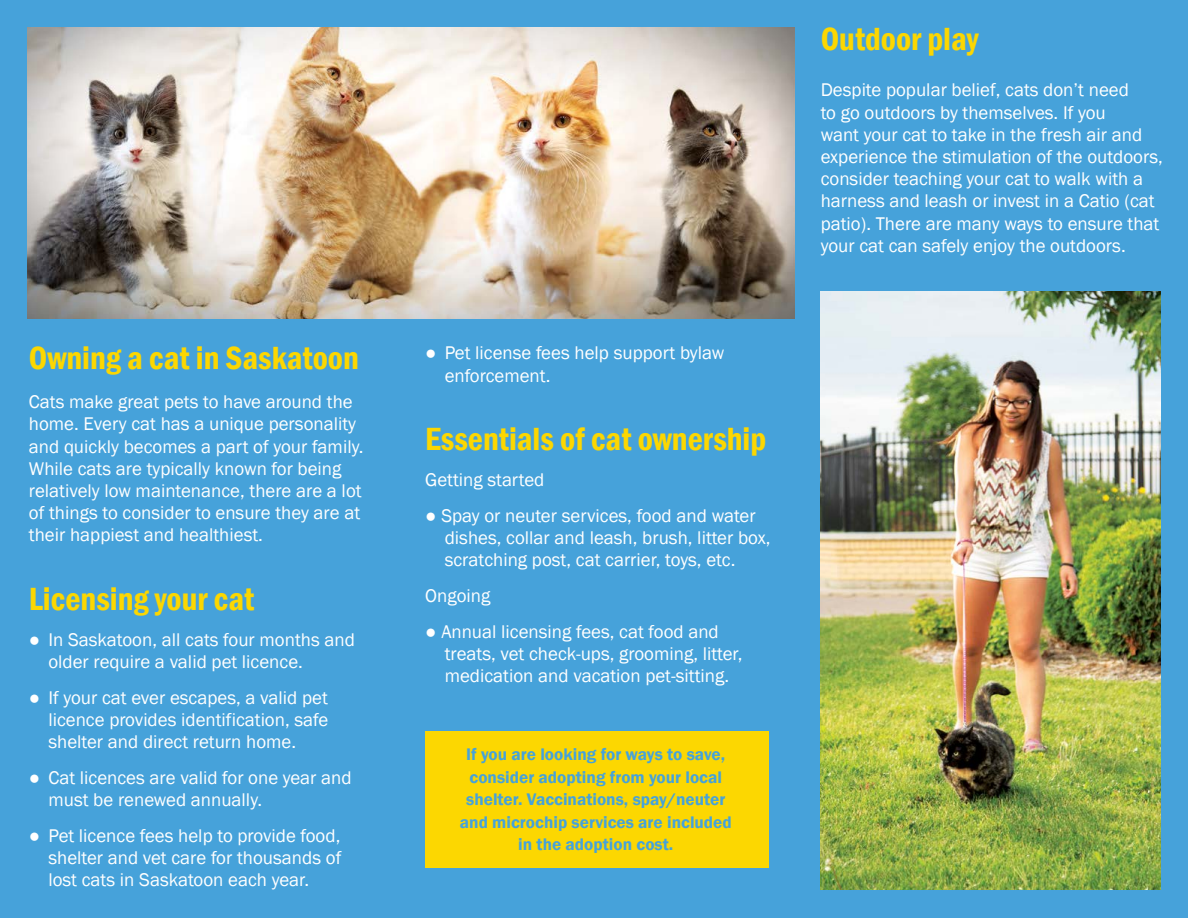
<style>
.page{position:relative;width:1188px;height:918px;background:#46a2da}
.page>*{position:absolute;margin:0;border:0;box-sizing:border-box;transform-origin:0 0}
.t1{font:600 condensed 33px "Franklin Gothic";color:#fcd701}
.t2{font:18.9px/22.2px "Franklin Gothic";color:#fff}
.t3{font:600 17.25px/22.5px "Franklin Gothic";color:#46a2da;text-align:center}
</style>
<div class="page">
<div style="left:426px;top:731px;width:343px;height:136px;background:#fcd701"></div>
<img style="left:821px;top:292px;width:340px;height:598px">
<img style="left:27px;top:27px;width:768px;height:292px">
<h1 class="t1" style="left:29px;top:336px;width:331px">Owning a cat in Saskatoon</h1>
<p class="t2" style="left:29px;top:391px;width:336px">Cats make great pets to have around the home. Every cat has a unique personality and quickly becomes a part of your family.<br>While cats are typically known for being relatively low maintenance, there are a lot of things to consider to ensure they are at their happiest and healthiest.</p>
<h1 class="t1" style="left:29px;top:577px;width:227px">Licensing your cat</h1>
<p class="t2" style="left:48px;top:629px;width:308px;text-indent:-20px">● In Saskatoon, all cats four months and older require a valid pet licence.</p>
<p class="t2" style="left:48px;top:687px;width:281px;text-align:justify;text-indent:-20px">● If your cat ever escapes, a valid pet licence provides identification, safe shelter and direct return home.</p>
<p class="t2" style="left:48px;top:767px;width:305px;text-indent:-19px">● Cat licences are valid for one year and must be renewed annually.</p>
<p class="t2" style="left:48px;top:825px;width:294px;text-align:justify;text-indent:-19px">● Pet licence fees help to provide food, shelter and vet care for thousands of lost cats in Saskatoon each year.</p>
<p class="t2" style="left:445px;top:342px;width:281px;text-indent:-20px">● Pet license fees help support bylaw enforcement.</p>
<h1 class="t1" style="left:425px;top:417px;width:343px">Essentials of cat ownership</h1>
<p class="t2" style="left:425px;top:469px;width:121px">Getting started</p>
<p class="t2" style="left:445px;top:505px;width:327px;text-indent:-20px">● Spay or neuter services, food and water dishes, collar and leash, brush, litter box, scratching post, cat carrier, toys, etc.</p>
<p class="t2" style="left:425px;top:585px;width:67px">Ongoing</p>
<p class="t2" style="left:445px;top:621px;width:299px;text-indent:-20px">● Annual licensing fees, cat food and treats, vet check-ups, grooming, litter, medication and vacation pet-sitting.</p>
<p class="t3" style="left:460px;top:743px;width:273px">If you are looking for ways to save, consider adopting from your local shelter. Vaccinations, spay/neuter and microchip services are included in the adoption cost.</p>
<h1 class="t1" style="left:821px;top:17px;width:159px">Outdoor play</h1>
<p class="t2" style="left:821px;top:79px;width:344px">Despite popular belief, cats don’t need<br>to go outdoors by themselves. If you<br>want your cat to take in the fresh air and experience the stimulation of the outdoors, consider teaching your cat to walk with a harness and leash or invest in a Catio (cat patio). There are many ways to ensure that your cat can safely enjoy the outdoors.</p>
</div>
